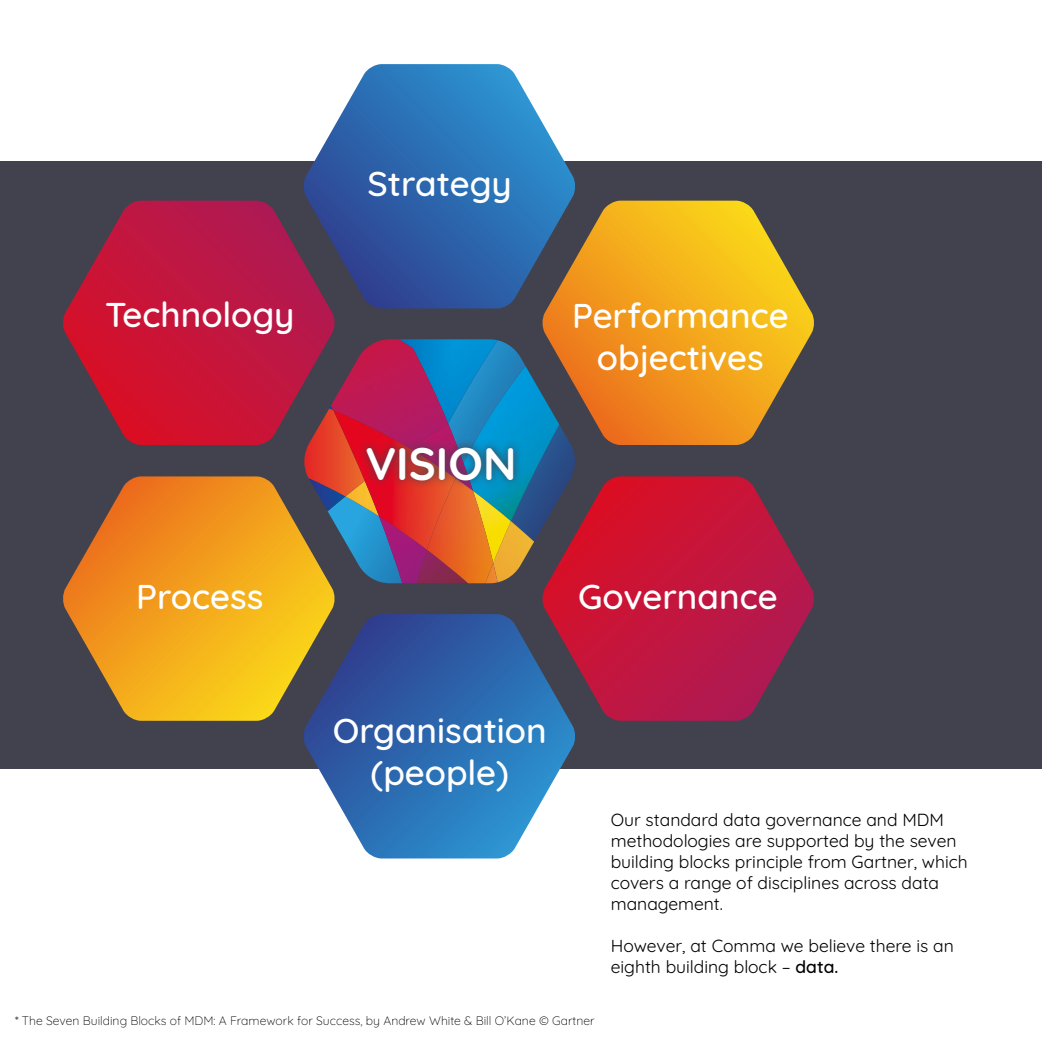
<style>
.page{position:relative;width:1042px;height:1042px;background:#fff}
.page>*{position:absolute;margin:0;border:0;box-sizing:border-box;transform-origin:0 0}
.t1{font:700 45.5px "Quicksand";color:#fff}
.t2{font:500 35px "Quicksand";color:#fff}
.t3{font:17.5px/21px "Quicksand";color:#000}
.t4{font:300 12.25px "Quicksand";color:#020203}
.s1{font-weight:500}
</style>
<div class="page">
<div style="left:0;top:161px;width:1041px;height:607px;background:#41424d"></div>
<svg style="left:63px;top:200px;width:272px;height:245px"></svg>
<svg style="left:63px;top:476px;width:272px;height:244px"></svg>
<svg style="left:541px;top:476px;width:273px;height:244px"></svg>
<svg style="left:542px;top:200px;width:272px;height:245px"></svg>
<svg style="left:303px;top:64px;width:273px;height:244px"></svg>
<svg style="left:303px;top:614px;width:273px;height:244px"></svg>
<img style="left:308px;top:339px;width:189px;height:172px">
<img style="left:463px;top:366px;width:96px;height:155px">
<img style="left:365px;top:342px;width:98px;height:96px">
<svg style="left:379px;top:339px;width:115px;height:2px"></svg>
<img style="left:345px;top:488px;width:175px;height:94px">
<img style="left:304px;top:408px;width:61px;height:88px">
<img style="left:497px;top:491px;width:14px;height:71px">
<img style="left:365px;top:488px;width:132px;height:95px">
<img style="left:333px;top:410px;width:76px;height:71px">
<img style="left:427px;top:488px;width:66px;height:95px">
<svg style="left:358px;top:438px;width:164px;height:50px;background:#774763"></svg>
<p class="t2" style="left:105px;top:286px;width:191px">Technology</p>
<p class="t2" style="left:136px;top:568px;width:129px">Process</p>
<p class="t2" style="left:367px;top:155px;width:146px">Strategy</p>
<p class="t1" style="left:365px;top:428px;width:153px">VISION</p>
<p class="t2" style="left:572px;top:287px;width:218px">Performance</p>
<p class="t2" style="left:597px;top:329px;width:168px">objectives</p>
<p class="t2" style="left:578px;top:568px;width:201px">Governance</p>
<p class="t2" style="left:332px;top:702px;width:215px">Organisation</p>
<p class="t2" style="left:370px;top:744px;width:140px">(people)</p>
<p class="t3" style="left:610px;top:807px;width:358px">Our standard data governance and MDM methodologies are supported by the seven building blocks principle from Gartner, which covers a range of disciplines across data management.</p>
<p class="t3" style="left:610px;top:933px;width:344px">However, at Comma we believe there is an eighth building block – <span class="s1">data.</span></p>
<p class="t4" style="left:15px;top:1011px;width:581px">* The Seven Building Blocks of MDM: A Framework for Success, by Andrew White &amp; Bill O’Kane © Gartner</p>
</div>
